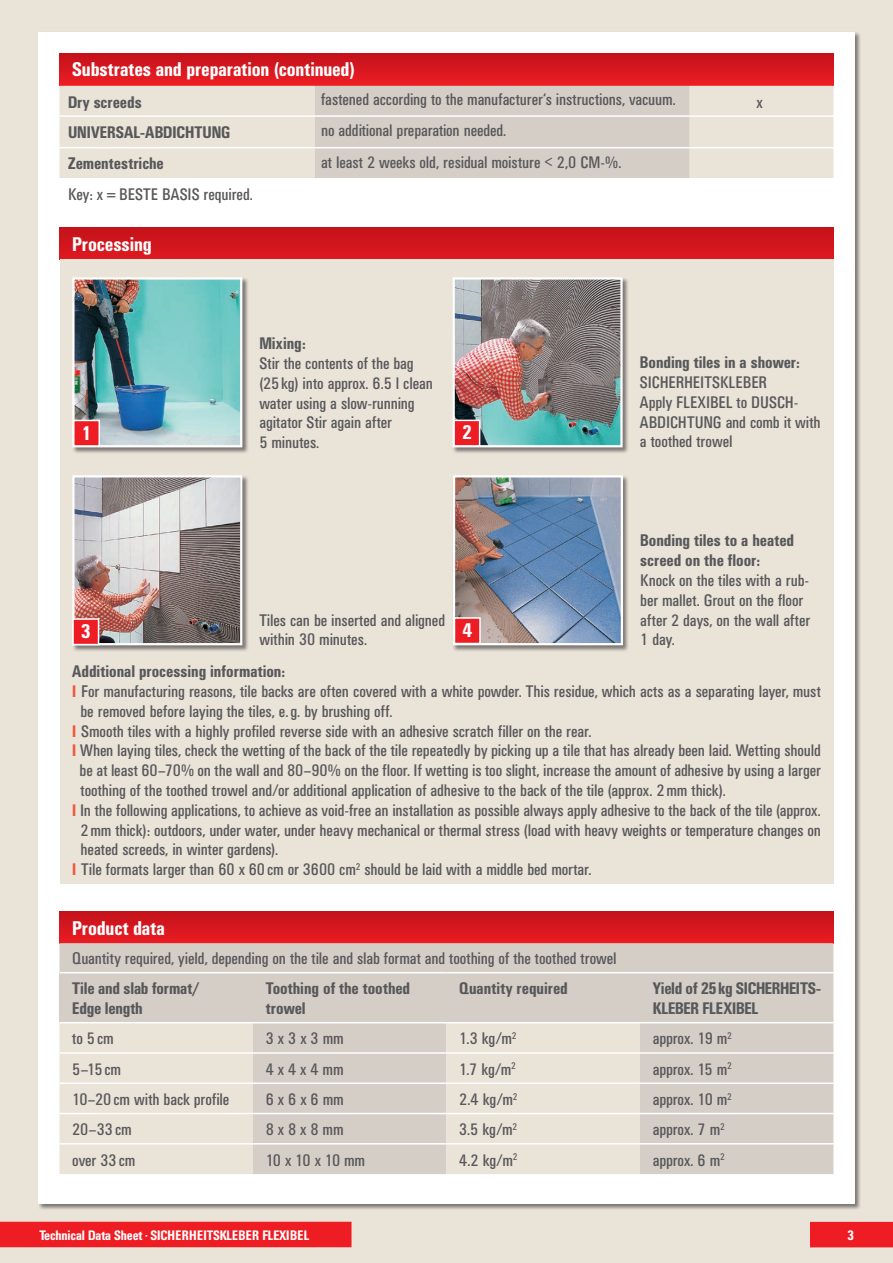
<style>
.page{position:relative;width:893px;height:1263px;background:#e9e3d8}
.page>*{position:absolute;margin:0;border:0;box-sizing:border-box;transform-origin:0 0}
.t1{font:500 condensed 19.5px "UN11";letter-spacing:.005em;color:#fff}
.t2{font:condensed 16.5px/19.8px "UN11";letter-spacing:.005em;color:#57585a}
.t3{font:500 condensed 16.5px/19.8px "UN11";letter-spacing:.01em;color:#57585a}
.t4{font:500 condensed 13.5px "UN11";color:#fff}
.s1{font-family:"Univers"}
.s2{font-weight:500;color:#f0593e}
</style>
<div class="page">
<div style="left:38px;top:32px;width:817px;height:1171px;background:#fff"></div>
<div style="left:810px;top:1222px;width:83px;height:25px;background:#ee1d23"></div>
<div style="left:0;top:1222px;width:351px;height:25px;background:#ee1d23"></div>
<div style="left:60px;top:54px;width:773px;height:32px;background:linear-gradient(to bottom,#c4121b,#ed1d23)"></div>
<svg style="left:60px;top:86px;width:773px;height:92px;background:#dfd9d0"></svg>
<hr style="left:60px;top:53px;width:255px;height:2px;background:#c4121a">
<hr style="left:315px;top:53px;width:375px;height:2px;background:#c4121a">
<hr style="left:690px;top:53px;width:143px;height:2px;background:#c4121a">
<hr style="left:60px;top:115px;width:255px;height:2px;background:#fff">
<hr style="left:315px;top:115px;width:375px;height:2px;background:#fff">
<hr style="left:690px;top:115px;width:143px;height:2px;background:#fff">
<hr style="left:60px;top:147px;width:255px;height:1px;background:#fff">
<hr style="left:315px;top:147px;width:375px;height:1px;background:#fff">
<hr style="left:690px;top:147px;width:143px;height:1px;background:#fff">
<div style="left:60px;top:227px;width:773px;height:32px;background:linear-gradient(to right,#d1161e,#d1161e)"></div>
<div style="left:60px;top:259px;width:773px;height:625px;background:#e9e3d8"></div>
<div style="left:72px;top:277px;width:177px;height:177px;background:#231f20;opacity:.55"></div>
<img style="left:75px;top:280px;width:164px;height:164px">
<div style="left:72px;top:277px;width:170px;height:170px;border:2px solid #fff"></div>
<div style="left:74px;top:420px;width:25px;height:26px;background:#ee1d23"></div>
<div style="left:73px;top:420px;width:27px;height:27px;border:2px solid #fff"></div>
<div style="left:452px;top:277px;width:177px;height:177px;background:#231f20;opacity:.55"></div>
<img style="left:456px;top:280px;width:164px;height:164px">
<div style="left:453px;top:277px;width:170px;height:170px;border:2px solid #fff"></div>
<div style="left:454px;top:420px;width:26px;height:26px;background:#ee1d23"></div>
<div style="left:453px;top:420px;width:27px;height:27px;border:2px solid #fff"></div>
<div style="left:453px;top:475px;width:177px;height:177px;background:#231f20;opacity:.55"></div>
<img style="left:456px;top:478px;width:164px;height:164px">
<div style="left:453px;top:475px;width:170px;height:170px;border:2px solid #fff"></div>
<div style="left:454px;top:618px;width:26px;height:25px;background:#ee1d23"></div>
<div style="left:454px;top:617px;width:27px;height:27px;border:2px solid #fff"></div>
<div style="left:72px;top:475px;width:177px;height:177px;background:#231f20;opacity:.55"></div>
<img style="left:75px;top:478px;width:164px;height:164px">
<div style="left:72px;top:475px;width:170px;height:170px;border:2px solid #fff"></div>
<div style="left:73px;top:619px;width:26px;height:25px;background:#ee1d23"></div>
<div style="left:72px;top:618px;width:27px;height:27px;border:2px solid #fff"></div>
<div style="left:60px;top:911px;width:773px;height:32px;background:linear-gradient(to bottom,#c3121a,#e91c22)"></div>
<div style="left:60px;top:943px;width:773px;height:231px;background:#d5cec7"></div>
<div style="left:60px;top:973px;width:193px;height:50px;background:#d5cec7"></div>
<div style="left:60px;top:1023px;width:193px;height:151px;background:#e9e3d8"></div>
<div style="left:446px;top:1023px;width:194px;height:151px;background:#e9e3d8"></div>
<hr style="left:60px;top:972px;width:193px;height:1px;background:#fff">
<hr style="left:253px;top:972px;width:193px;height:1px;background:#fff">
<hr style="left:446px;top:972px;width:194px;height:1px;background:#fff">
<hr style="left:640px;top:972px;width:193px;height:1px;background:#fff">
<hr style="left:60px;top:1022px;width:193px;height:1px;background:#fff">
<hr style="left:253px;top:1022px;width:193px;height:1px;background:#fff">
<hr style="left:446px;top:1022px;width:194px;height:1px;background:#fff">
<hr style="left:640px;top:1022px;width:193px;height:1px;background:#fff">
<hr style="left:60px;top:1052px;width:193px;height:2px;background:#fff">
<hr style="left:253px;top:1052px;width:193px;height:2px;background:#fff">
<hr style="left:446px;top:1052px;width:194px;height:2px;background:#fff">
<hr style="left:640px;top:1052px;width:193px;height:2px;background:#fff">
<hr style="left:60px;top:1082px;width:193px;height:2px;background:#fff">
<hr style="left:253px;top:1082px;width:193px;height:2px;background:#fff">
<hr style="left:446px;top:1082px;width:194px;height:2px;background:#fff">
<hr style="left:640px;top:1082px;width:193px;height:2px;background:#fff">
<hr style="left:60px;top:1113px;width:193px;height:1px;background:#fff">
<hr style="left:253px;top:1113px;width:193px;height:1px;background:#fff">
<hr style="left:446px;top:1113px;width:194px;height:1px;background:#fff">
<hr style="left:640px;top:1113px;width:193px;height:1px;background:#fff">
<hr style="left:60px;top:1143px;width:193px;height:1px;background:#fff">
<hr style="left:253px;top:1143px;width:193px;height:1px;background:#fff">
<hr style="left:446px;top:1143px;width:194px;height:1px;background:#fff">
<hr style="left:640px;top:1143px;width:193px;height:1px;background:#fff">
<p class="t1" style="left:72px;top:58px;width:284px">Substrates and preparation (continued)</p>
<p class="t3" style="left:68px;top:92px;width:75px">Dry screeds</p>
<p class="t2" style="left:321px;top:90px;width:356px">fastened according to the manufacturer‘s instructions, vacuum.</p>
<p class="t2" style="left:756px;top:92px;width:8px">x</p>
<p class="t3" style="left:68px;top:122px;width:164px">UNIVERSAL-ABDICHTUNG</p>
<p class="t2" style="left:321px;top:120px;width:187px">no additional preparation needed.</p>
<p class="t3" style="left:68px;top:153px;width:97px">Zementestriche</p>
<p class="t2" style="left:321px;top:152px;width:302px">at least 2 weeks old, residual moisture <span class="s1">&lt;</span> 2,0 CM-%.</p>
<p class="t2" style="left:68px;top:184px;width:186px">Key: x = BESTE BASIS required.</p>
<p class="t1" style="left:72px;top:233px;width:81px">Processing</p>
<p class="t3" style="left:259px;top:333px;width:48px">Mixing:</p>
<p class="t2" style="left:259px;top:353px;width:175px">Stir the contents of the bag (25 kg) into approx. 6.5 l clean water using a slow-running agitator Stir again after<br>5 minutes.</p>
<p class="t1" style="left:82px;top:421px;width:11px">1</p>
<p class="t1" style="left:462px;top:421px;width:11px">2</p>
<p class="t2" style="left:259px;top:610px;width:187px">Tiles can be inserted and aligned within 30 minutes.</p>
<p class="t1" style="left:81px;top:620px;width:11px">3</p>
<p class="t1" style="left:462px;top:619px;width:11px">4</p>
<p class="t3" style="left:640px;top:352px;width:161px">Bonding tiles in a shower:</p>
<p class="t2" style="left:640px;top:372px;width:182px">SICHERHEITSKLEBER<br>Apply FLEXIBEL to DUSCH-<br>ABDICHTUNG and comb it with a toothed trowel</p>
<p class="t3" style="left:640px;top:530px;width:155px">Bonding tiles to a heated screed on the floor:</p>
<p class="t2" style="left:640px;top:570px;width:171px">Knock on the tiles with a rub&shy;ber mallet. Grout on the floor after 2 days, on the wall after<br>1 day.</p>
<p class="t3" style="left:72px;top:661px;width:214px">Additional processing information:</p>
<p class="t2" style="left:72px;top:681px;width:750px"><span class="s2">I</span> For manufacturing reasons, tile backs are often covered with a white powder. This residue, which acts as a separating layer, must</p>
<p class="t2" style="left:81px;top:701px;width:313px">be removed before laying the tiles, e. g. by brushing off.</p>
<p class="t2" style="left:72px;top:721px;width:520px"><span class="s2">I</span> Smooth tiles with a highly profiled reverse side with an adhesive scratch filler on the rear.</p>
<p class="t2" style="left:72px;top:740px;width:750px"><span class="s2">I</span> When laying tiles, check the wetting of the back of the tile repeatedly by picking up a tile that has already been laid. Wetting should</p>
<p class="t2" style="left:80px;top:760px;width:742px">be at least 60–70% on the wall and 80–90% on the floor. If wetting is too slight, increase the amount of adhesive by using a larger</p>
<p class="t2" style="left:81px;top:780px;width:647px">toothing of the toothed trowel and/or additional application of adhesive to the back of the tile (approx. 2mm thick).</p>
<p class="t2" style="left:72px;top:800px;width:750px"><span class="s2">I</span> In the following applications, to achieve as void-free an installation as possible always apply adhesive to the back of the tile (approx.</p>
<p class="t2" style="left:80px;top:820px;width:742px">2mm thick): outdoors, under water, under heavy mechanical or thermal stress (load with heavy weights or temperature changes on</p>
<p class="t2" style="left:81px;top:839px;width:199px">heated screeds, in winter gardens).</p>
<p class="t2" style="left:72px;top:859px;width:520px"><span class="s2">I</span> Tile formats larger than 60 x 60 cm or 3600 cm<sup>2</sup> should be laid with a middle bed mortar.</p>
<p class="t1" style="left:72px;top:917px;width:94px">Product data</p>
<p class="t2" style="left:72px;top:948px;width:546px">Quantity required, yield, depending on the tile and slab format and toothing of the toothed trowel</p>
<p class="t3" style="left:72px;top:978px;width:129px">Tile and slab format/<br>Edge length</p>
<p class="t3" style="left:266px;top:978px;width:146px">Toothing of the toothed trowel</p>
<p class="t3" style="left:459px;top:978px;width:110px">Quantity required</p>
<p class="t3" style="left:653px;top:978px;width:169px">Yield of 25kg SICHERHEITS-<br>KLEBER FLEXIBEL</p>
<p class="t2" style="left:72px;top:1029px;width:43px">to 5 cm</p>
<p class="t2" style="left:266px;top:1029px;width:79px">3 x 3 x 3 mm</p>
<p class="t2" style="left:459px;top:1029px;width:59px">1.3 kg/m<sup>2</sup></p>
<p class="t2" style="left:653px;top:1029px;width:81px">approx. 19 m<sup>2</sup></p>
<p class="t2" style="left:72px;top:1059px;width:50px">5–15 cm</p>
<p class="t2" style="left:266px;top:1059px;width:79px">4 x 4 x 4 mm</p>
<p class="t2" style="left:459px;top:1059px;width:58px">1.7 kg/m<sup>2</sup></p>
<p class="t2" style="left:653px;top:1059px;width:81px">approx. 15 m<sup>2</sup></p>
<p class="t2" style="left:72px;top:1089px;width:158px">10–20 cm with back profile</p>
<p class="t2" style="left:266px;top:1089px;width:79px">6 x 6 x 6 mm</p>
<p class="t2" style="left:459px;top:1089px;width:60px">2.4 kg/m<sup>2</sup></p>
<p class="t2" style="left:653px;top:1089px;width:81px">approx. 10 m<sup>2</sup></p>
<p class="t2" style="left:72px;top:1119px;width:61px">20–33 cm</p>
<p class="t2" style="left:266px;top:1119px;width:79px">8 x 8 x 8 mm</p>
<p class="t2" style="left:459px;top:1119px;width:59px">3.5 kg/m<sup>2</sup></p>
<p class="t2" style="left:653px;top:1119px;width:74px">approx. 7 m<sup>2</sup></p>
<p class="t2" style="left:72px;top:1150px;width:64px">over 33 cm</p>
<p class="t2" style="left:266px;top:1150px;width:101px">10 x 10 x 10 mm</p>
<p class="t2" style="left:459px;top:1150px;width:60px">4.2 kg/m<sup>2</sup></p>
<p class="t2" style="left:653px;top:1150px;width:74px">approx. 6 m<sup>2</sup></p>
<p class="t4" style="left:39px;top:1227px;width:272px">Technical Data Sheet <sup>•</sup> SICHERHEITSKLEBER FLEXIBEL</p>
<p class="t4" style="left:847px;top:1227px;width:8px">3</p>
</div>
